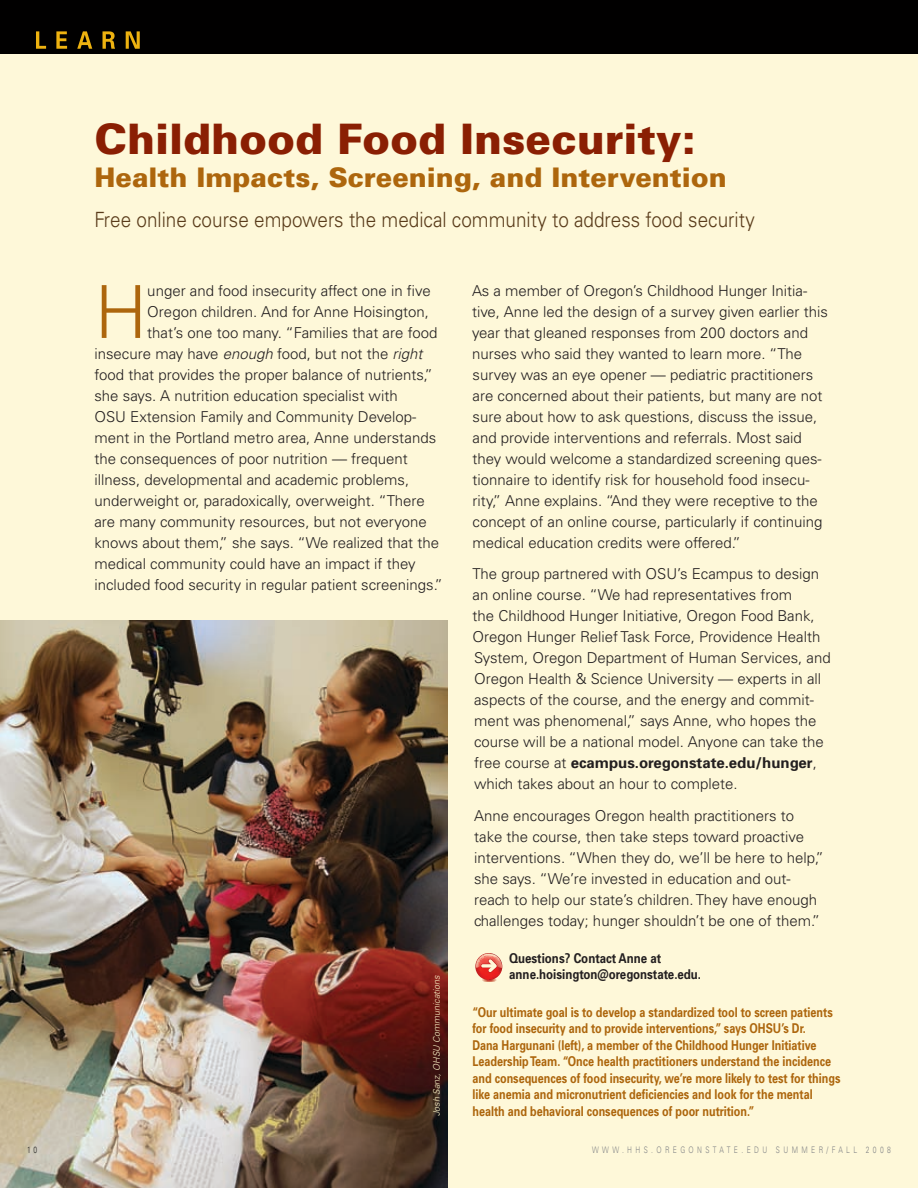
<style>
.page{position:relative;width:918px;height:1188px;background:#fff}
.page>*{position:absolute;margin:0;border:0;box-sizing:border-box;transform-origin:0 0}
.t1{font:300 73.2px "Univers";color:#ad660d}
.t2{font:900 42px "Univers";color:#8a1f03}
.t3{font:900 27px "Univers";color:#ad660d}
.t4{font:300 21px "Univers";color:#593b1a;scale:.9 1}
.t5{font:300 15px/21px "Univers";color:#231f20}
.t6{font:700 13.5px/16.5px "Univers";color:#ad660d;scale:.8 1}
.t7{font:700 13.5px/16.5px "Univers";color:#231f20;scale:.85 1}
.t8{font:300 9px "Univers";letter-spacing:.5em;color:#808285;scale:.75 1}
.t9{font:italic 300 9px "Univers";color:#fbf4c7}
.t10{font:300 9px "Univers";color:#231f20;scale:.75 1}
.s1{font-style:italic}
.s2{font-weight:700}
</style>
<div class="page">
<div style="left:0;top:23px;width:918px;height:1165px;background:#fef8d9"></div>
<div style="left:0;top:0;width:918px;height:54px;background:#010000"></div>
<svg style="left:36px;top:31px;width:104px;height:18px"></svg>
<img style="left:0;top:620px;width:447px;height:568px">
<hr style="left:482px;top:978px;width:14px;height:4px;background:#f4dabd;border-radius:50%">
<hr style="left:483px;top:978px;width:13px;height:4px;background:#ebc2a2;border-radius:50%">
<hr style="left:483px;top:978px;width:12px;height:4px;background:#e8b898;border-radius:50%">
<svg style="left:484px;top:979px;width:11px;height:3px"></svg>
<svg style="left:475px;top:953px;width:27px;height:27px"></svg>
<svg style="left:476px;top:954px;width:26px;height:19px"></svg>
<svg style="left:481px;top:964px;width:15px;height:4px"></svg>
<h2 class="t2" style="left:94px;top:113px;width:603px">Childhood Food Insecurity:</h2>
<h3 class="t3" style="left:94px;top:160px;width:634px">Health Impacts, Screening, and Intervention</h3>
<h3 class="t4" style="left:94px;top:207px;width:735px">Free online course empowers the medical community to address food security</h3>
<h1 class="t1" style="left:94px;top:268px;width:40px">H</h1>
<p class="t5" style="left:147px;top:280px;width:285px">unger and food insecurity affect one in five</p>
<p class="t5" style="left:147px;top:301px;width:283px">Oregon children. And for Anne Hoisington,</p>
<p class="t5" style="left:147px;top:322px;width:292px">that’s one too many. “Families that are food</p>
<p class="t5" style="left:94px;top:343px;width:330px">insecure may have <span class="s1">enough</span> food, but not the <span class="s1">right</span></p>
<p class="t5" style="left:94px;top:364px;width:340px">food that provides the proper balance of nutrients,”</p>
<p class="t5" style="left:94px;top:385px;width:305px">she says. A nutrition education specialist with</p>
<p class="t5" style="left:94px;top:406px;width:11px">OSU</p>
<p class="t5" style="left:94px;top:406px;width:350px;text-indent:36px">Extension Family and Community Develop&shy;ment in the Portland metro area, Anne understands the consequences of poor nutrition — frequent illness, developmental and academic problems, underweight or, paradoxically, overweight. “There are many community resources, but not everyone knows about them,” she says. “We realized that the medical community could have an impact if they included food security in regular patient screenings.”</p>
<p class="t9" style="left:431px;top:1116px;width:143px;rotate:-90deg">Josh Sanz, OHSU Communications</p>
<p class="t5" style="left:472px;top:280px;width:357px">As a member of Oregon’s Childhood H unger Initia&shy;tive, Anne led the design of a survey given earlier this year that gleaned responses from 200 doctors and nurses who said they wanted to learn more. “The survey was an eye opener — pediatric practitioners are concerned about their patients, but many are not sure about how to ask questions, discuss the issue, and provide interventions and referrals. Most said they would welcome a standardized screening ques&shy;tionnaire to identify risk for household food insecu&shy;rity,” Anne explains. “And they were receptive to the concept of an online course, particularly if continuing medical education credits were offered.”</p>
<p class="t5" style="left:473px;top:564px;width:184px">The group partnered with OSU</p>
<p class="t5" style="left:473px;top:564px;width:360px;text-indent:205px">’s Ecampus to design an online course. “We had representatives from<br>the Childhood H unger Initiative, Oregon Food Bank, Oregon H unger Relief Task Force, Providence H ealth System, Oregon Department of H uman Services, and Oregon H ealth &amp; Science U niversity — experts in all aspects of the course, and the energy and commit&shy;ment was phenomenal,” says Anne, who hopes the course will be a national model. Anyone can take the free course at <span class="s2">ecampus.oregonstate.edu/hunger</span>, which takes about an hour to complete.</p>
<p class="t5" style="left:474px;top:805px;width:351px">Anne encourages Oregon health practitioners to take the course, then take steps toward proactive interventions. “When they do, we’ll be here to help,” she says. “We’re invested in education and out&shy;reach to help our state’s children. They have enough challenges today; hunger shouldn’t be one of them.”</p>
<p class="t7" style="left:509px;top:949px;width:227px">Questions? Contact Anne at anne.hoisington@oregonstate.edu.</p>
<p class="t6" style="left:472px;top:1003px;width:461px">“Our ultimate goal is to develop a standardized tool to screen patients for food insecurity and to provide interventions,” says OHSU’s Dr.<br>Dana Hargunani (left), a member of the Childhood Hunger Initiative Leadership Team. “Once health practitioners understand the incidence and consequences of food insecurity, we’re more likely to test for things like anemia and micronutrient deficiencies and look for the mental</p>
<p class="t6" style="left:472px;top:1102px;width:354px">health and behavioral consequences of poor nutrition.”</p>
<p class="t10" style="left:27px;top:1145px;width:15px">1 0</p>
<p class="t8" style="left:592px;top:1145px;width:400px">www.hhs.oregonstate.edu summer/fall 2008</p>
</div>
